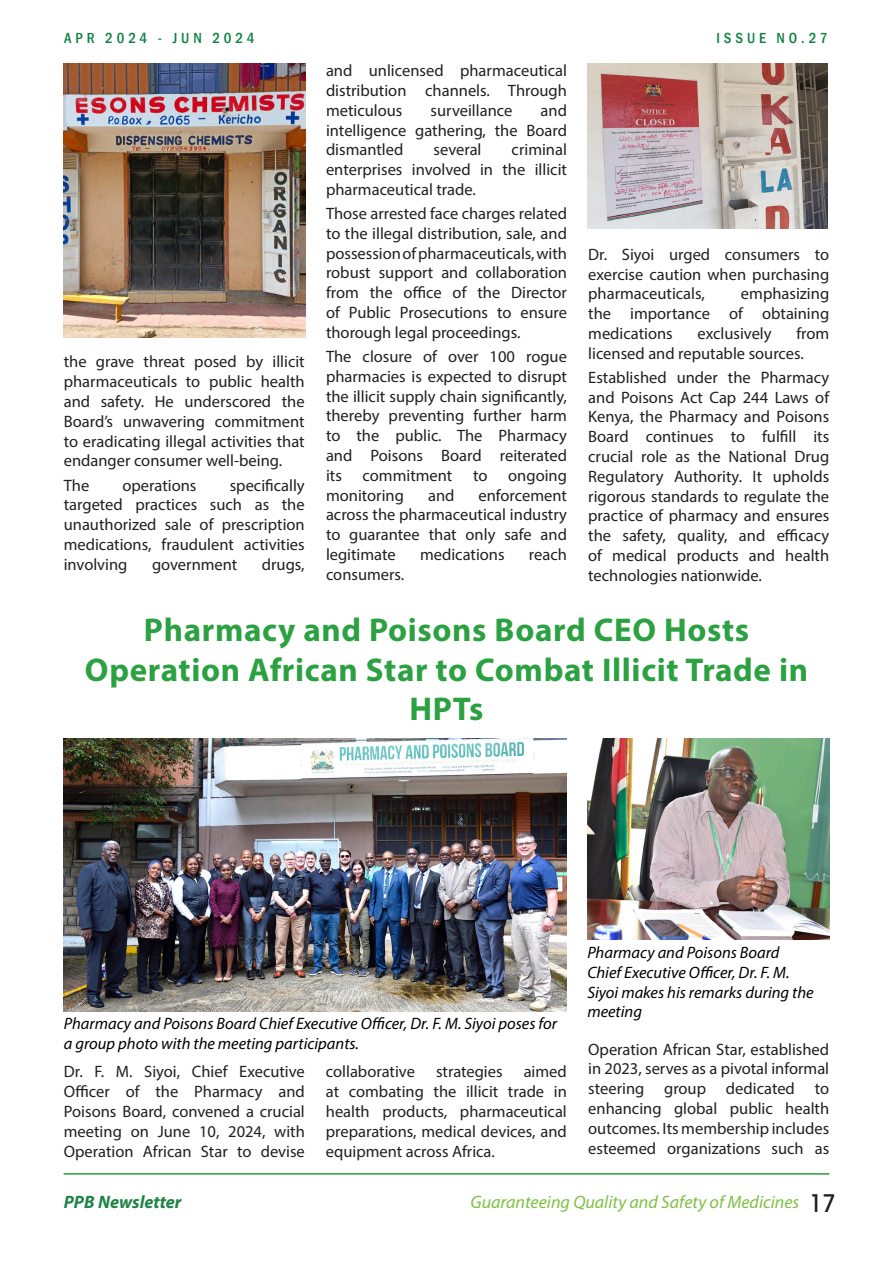
<style>
.page{position:relative;width:893px;height:1263px;background:#fff}
.page>*{position:absolute;margin:0;border:0;box-sizing:border-box;transform-origin:0 0}
.t1{font:700 33px/39.6px "Myriad Pro";letter-spacing:.02em;color:#2ca142;text-align:center}
.t2{font:500 24px "ITC Avant Garde Pro";color:#231f20}
.t3{font:italic 18px "Myriad Pro";color:#7ec042}
.t4{font:italic 700 18px "Myriad Hebrew";color:#208346}
.t5{font:16.5px/19.8px "Myriad Pro";color:#231f20;text-align:justify}
.t6{font:italic 16.5px/19.8px "Myriad Pro";color:#000}
.t7{font:500 condensed 15px "Franklin Gothic";letter-spacing:.26em;color:#0d8140}
</style>
<div class="page">
<hr style="left:64px;top:1173px;width:765px;height:1px;background:#4ead59">
<img style="left:64px;top:64px;width:241px;height:273px">
<img style="left:588px;top:64px;width:240px;height:165px">
<img style="left:588px;top:738px;width:241px;height:202px">
<img style="left:64px;top:738px;width:502px;height:273px">
<p class="t7" style="left:64px;top:28px;width:192px">APR 2024 - JUN 2024</p>
<p class="t7" style="left:716px;top:28px;width:113px">ISSUE NO.27</p>
<p class="t5" style="left:64px;top:352px;width:242px">the grave threat posed by illicit pharmaceuticals to public health and safety. He underscored the Board’s unwavering commitment to eradicating illegal activities that endanger consumer well-being.</p>
<p class="t5" style="left:64px;top:475px;width:27px">The</p>
<p class="t5" style="left:123px;top:475px;width:75px">operations</p>
<p class="t5" style="left:64px;top:475px;width:242px;text-indent:166px">specifically targeted practices such as the unauthorized sale of prescription medications, fraudulent activities involving</p>
<p class="t5" style="left:152px;top:554px;width:87px">government</p>
<p class="t5" style="left:262px;top:554px;width:44px">drugs,</p>
<p class="t5" style="left:326px;top:60px;width:242px">and unlicensed pharmaceutical distribution channels. Through meticulous</p>
<p class="t5" style="left:326px;top:100px;width:242px;text-indent:215px">and intelligence gathering, the Board dismantled</p>
<p class="t5" style="left:431px;top:100px;width:83px">surveillance</p>
<p class="t5" style="left:326px;top:140px;width:242px;text-indent:186px">criminal enterprises involved in the illicit pharmaceutical trade.</p>
<p class="t5" style="left:326px;top:203px;width:242px">Those arrested face charges related to the illegal distribution, sale, and possession of pharmaceuticals, with robust support and collaboration from the office of the Director of Public Prosecutions to ensure thorough legal proceedings.</p>
<p class="t5" style="left:326px;top:346px;width:242px">The closure of over 100 rogue pharmacies is expected to disrupt the illicit supply chain significantly, thereby preventing further harm to the public. The Pharmacy and Poisons Board reiterated its</p>
<p class="t5" style="left:434px;top:140px;width:49px">several</p>
<p class="t5" style="left:363px;top:465px;width:91px">commitment</p>
<p class="t5" style="left:473px;top:465px;width:16px">to</p>
<p class="t5" style="left:508px;top:465px;width:60px">ongoing</p>
<p class="t5" style="left:326px;top:485px;width:79px">monitoring</p>
<p class="t5" style="left:428px;top:485px;width:28px">and</p>
<p class="t5" style="left:326px;top:485px;width:242px;text-indent:152px">enforcement across the pharmaceutical industry to guarantee that only safe and legitimate</p>
<p class="t5" style="left:420px;top:544px;width:86px">medications</p>
<p class="t5" style="left:529px;top:544px;width:40px">reach</p>
<p class="t5" style="left:326px;top:564px;width:80px">consumers.</p>
<p class="t5" style="left:588px;top:244px;width:242px">Dr. Siyoi urged consumers to exercise caution when purchasing pharmaceuticals,</p>
<p class="t5" style="left:588px;top:284px;width:242px;text-indent:153px">emphasizing the importance of obtaining medications</p>
<p class="t5" style="left:588px;top:323px;width:242px;text-indent:208px">from licensed and reputable sources.</p>
<p class="t5" style="left:588px;top:367px;width:242px">Established under the Pharmacy and Poisons Act Cap 244 Laws of Kenya, the Pharmacy and Poisons Board continues to fulfill its crucial role as the National Drug Regulatory Authority. It upholds rigorous standards to regulate the practice of pharmacy and ensures the safety, quality, and efficacy of medical products and health technologies nationwide.</p>
<p class="t5" style="left:697px;top:323px;width:76px">exclusively</p>
<p class="t1" style="left:85px;top:609px;width:725px">Pharmacy and Poisons Board CEO Hosts<br>Operation African Star to Combat Illicit Trade in<br>HPTs</p>
<p class="t6" style="left:64px;top:1013px;width:495px">Pharmacy and Poisons Board Chief Executive Officer, Dr. F. M. Siyoi poses for a group photo with the meeting participants.</p>
<p class="t5" style="left:64px;top:1062px;width:242px">Dr. F. M. Siyoi, Chief Executive Officer of the Pharmacy and Poisons Board, convened a crucial meeting on June 10, 2024, with Operation African Star to devise</p>
<p class="t5" style="left:326px;top:1062px;width:91px">collaborative</p>
<p class="t5" style="left:436px;top:1062px;width:68px">strategies</p>
<p class="t5" style="left:326px;top:1062px;width:242px;text-indent:198px">aimed at combating the illicit trade in health products, pharmaceutical preparations, medical devices, and equipment across Africa.</p>
<p class="t6" style="left:587px;top:942px;width:228px">Pharmacy and Poisons Board<br>Chief Executive Officer, Dr. F. M.<br>Siyoi makes his remarks during the meeting</p>
<p class="t5" style="left:588px;top:1039px;width:242px">Operation African Star, established in 2023, serves as a pivotal informal steering group dedicated to enhancing global public health outcomes. Its membership includes esteemed organizations such as</p>
<p class="t4" style="left:64px;top:1192px;width:119px">PPB Newsletter</p>
<p class="t3" style="left:471px;top:1191px;width:330px">Guaranteeing Quality and Safety of Medicines</p>
<p class="t2" style="left:809px;top:1188px;width:28px">17</p>
</div>
